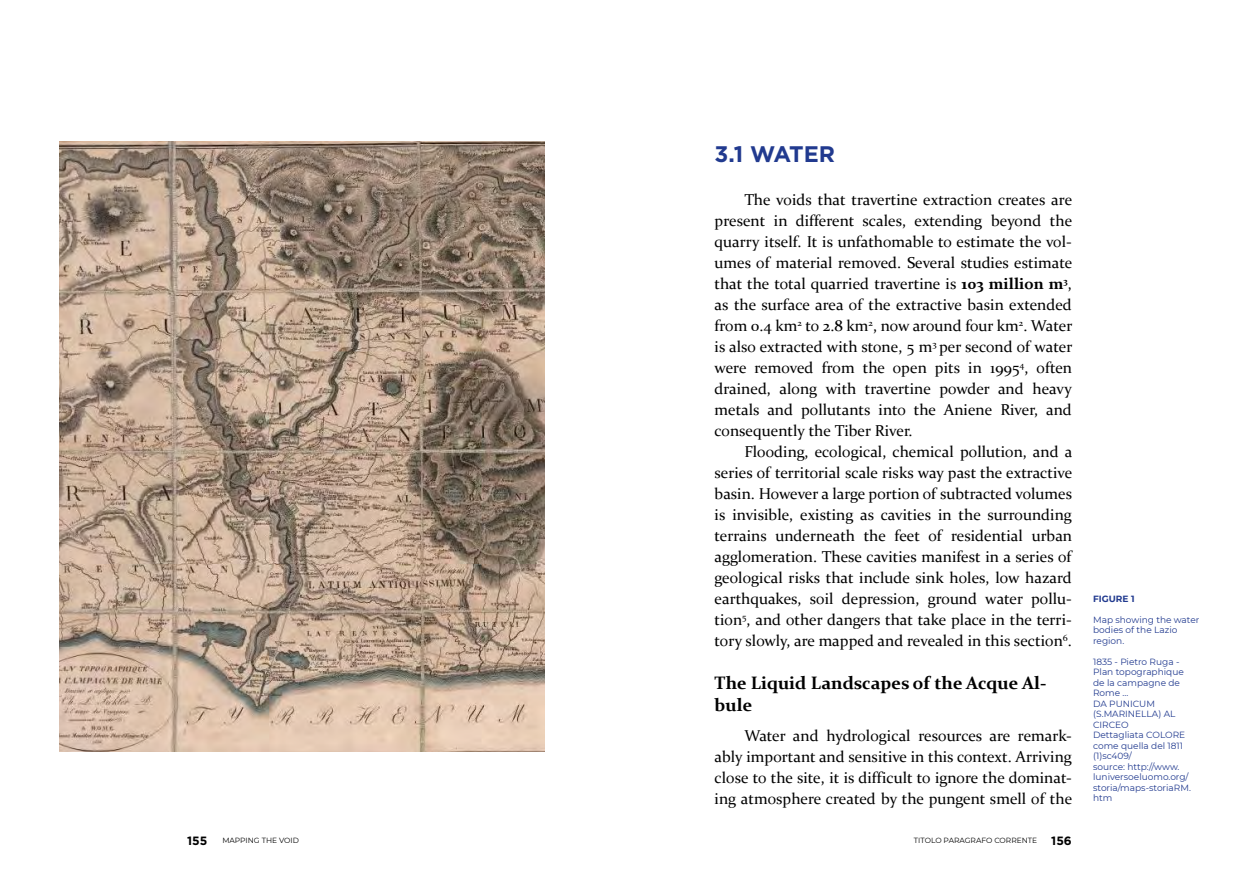
<style>
.page{position:relative;width:1259px;height:893px;background:#fff}
.page>*{position:absolute;margin:0;border:0;box-sizing:border-box;transform-origin:0 0}
.Titolo_Pagina{font:700 22.5px "Gotham";letter-spacing:-.045em;color:#213a8f}
.Head_of_Paragraph{font:700 18px/21.6px "Constantia";color:#000}
.t1{font:15.75px/21px "Constantia";color:#000;text-align:justify}
.t2{font:700 12px "Gotham";color:#000}
.Figure_Captions_Side{font:9px/10.5px "Montserrat";color:#213a8f}
.Figure_Captions_Side-2{font:700 9px "Montserrat";color:#213a8f}
.Testo_note_a_piè_pag{font:7.5px "Montserrat";color:#000}
.s1{font-weight:700}
.s2{font-family:"Gotham";font-weight:700;font-size:12px}
</style>
<div class="page">
<img style="left:60px;top:141px;width:484px;height:611px">
<p class="Titolo_Pagina" style="left:714px;top:141px;width:122px">3.1 WATER</p>
<p class="t1" style="left:714px;top:188px;width:359px;text-indent:30px">The voids that travertine extraction creates are present in different scales, extending beyond the quarry itself. It is unfathomable to estimate the vol&shy;umes of material removed. Several studies estimate that the total quarried travertine is <span class="s1">103 million m</span><sup>3</sup>, as the surface area of the extractive basin extended from 0.4 km<sup>2</sup> to 2.8 km<sup>2</sup>, now around four km<sup>2</sup>. Water is also extracted with stone, 5 m<sup>3</sup> per second of water were removed from the open pits in 1995<sup>4</sup>, often drained, along with travertine powder and heavy metals and pollutants into the Aniene River, and consequently the Tiber River.</p>
<p class="t1" style="left:714px;top:440px;width:359px;text-indent:30px">Flooding, ecological, chemical pollution, and a series of territorial scale risks way past the extractive basin. However a large portion of subtracted volumes is invisible, existing as cavities in the surrounding terrains underneath the feet of residential urban agglomeration. These cavities manifest in a series of geological risks that include sink holes, low hazard earthquakes, soil depression, ground water pollu&shy;tion<sup>5</sup>, and other dangers that take place in the terri&shy;tory slowly, are mapped and revealed in this section<sup>6</sup>.</p>
<p class="Head_of_Paragraph" style="left:714px;top:671px;width:333px">The Liquid Landscapes of the Acque Al&shy;bule</p>
<p class="t1" style="left:714px;top:724px;width:359px;text-indent:30px">Water and hydrological resources are remark&shy;ably important and sensitive in this context. Arriving close to the site, it is difficult to ignore the dominat&shy;ing atmosphere created by the pungent smell of the</p>
<p class="t2" style="left:187px;top:833px;width:22px">155</p>
<p class="Testo_note_a_piè_pag" style="left:222px;top:835px;width:78px">MAPPING THE VOID</p>
<p class="Testo_note_a_piè_pag" style="left:914px;top:835px;width:159px">TITOLO PARAGRAFO CORRENTE <span class="s2">156</span></p>
<p class="Figure_Captions_Side-2" style="left:1093px;top:592px;width:43px">FIGURE 1</p>
<p class="Figure_Captions_Side" style="left:1093px;top:614px;width:108px">Map showing the water bodies of the Lazio region.</p>
<p class="Figure_Captions_Side" style="left:1093px;top:656px;width:92px">1835 - Pietro Ruga -<br>Plan topographique de la campagne de<br>Rome ...</p>
<p class="Figure_Captions_Side" style="left:1093px;top:698px;width:84px">DA PUNICUM (S.MARINELLA) AL<br>CIRCEO</p>
<p class="Figure_Captions_Side" style="left:1093px;top:730px;width:94px">Dettagliata COLORE come quella del 1811</p>
<p class="Figure_Captions_Side" style="left:1093px;top:751px;width:40px">(1)sc409/</p>
<p class="Figure_Captions_Side" style="left:1093px;top:761px;width:99px">source: http://www. luniversoeluomo.org/ storia/maps-storiaRM. htm</p>
</div>
